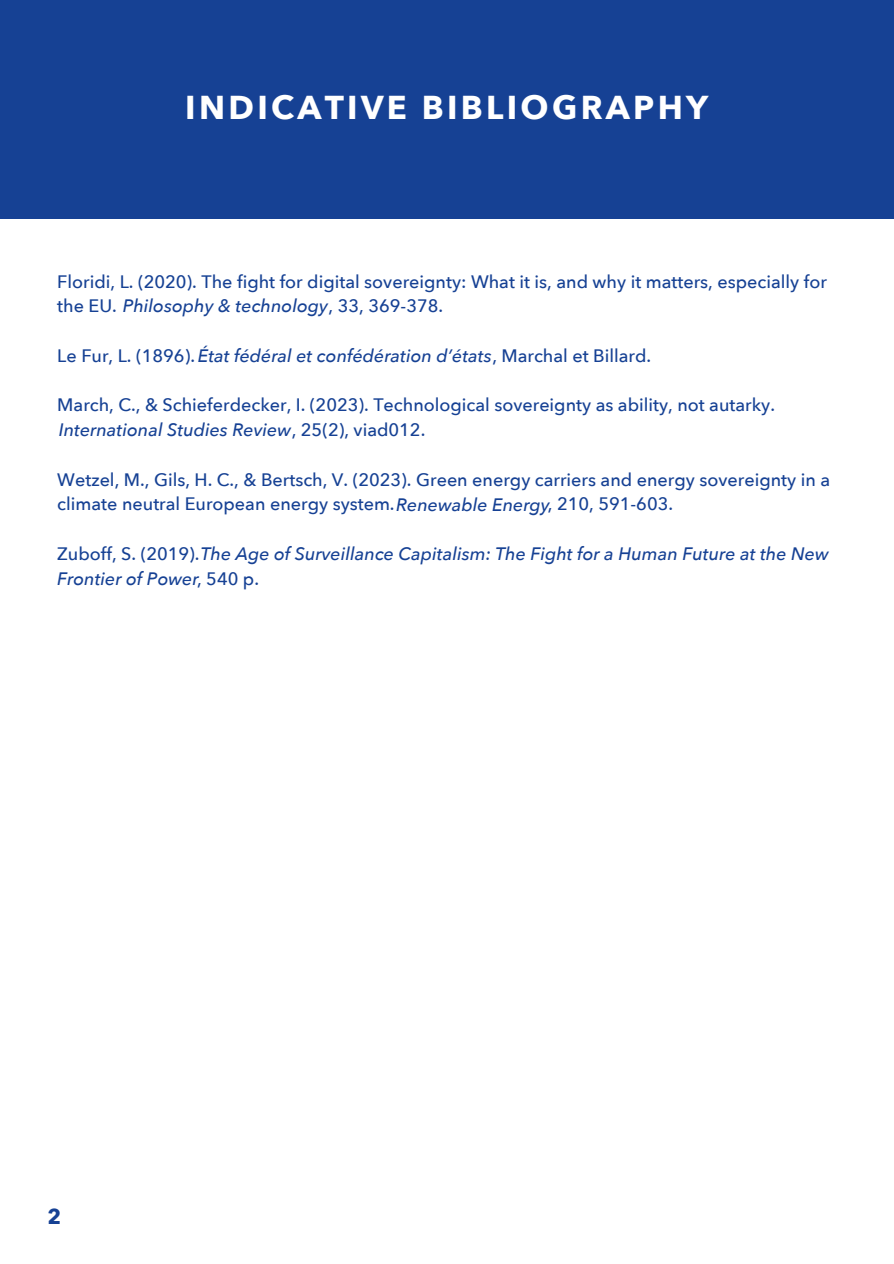
<style>
.page{position:relative;width:894px;height:1264px;background:#fff}
.page>*{position:absolute;margin:0;border:0;box-sizing:border-box;transform-origin:0 0}
.t1{font:700 33px "Avenir Next";letter-spacing:.1em;color:#fff}
.t2{font:700 21.15px "Avenir Next";color:#164194}
.t3{font:500 18px/24.8px "Avenir Next";color:#164194}
.t4{font:italic 500 18px/24.3px "Avenir Next";color:#164194}
.s1{font-style:italic}
.s2{color:#fff}
.s3{font-style:normal}
.s4{font-style:normal;color:#fff}
</style>
<div class="page">
<div style="left:0;top:0;width:893px;height:1263px;background:#164194"></div>
<div style="left:0;top:219px;width:893px;height:1044px;background:#fff"></div>
<h1 class="t1" style="left:185px;top:86px;width:524px">INDICATIVE BIBLIOGRAPHY</h1>
<p class="t3" style="left:57px;top:269px;width:770px">Floridi, L. (2020). The fight for digital sovereignty: What it is, and why it matters, especially for the EU. <span class="s1">Philosophy &amp; technology</span>, 33, 369-378.</p>
<p class="t3" style="left:57px;top:344px;width:595px">Le Fur, L. (1896). <span class="s1">État fédéral et confédération d’états</span>, Marchal et Billard.</p>
<p class="t3" style="left:57px;top:393px;width:719px">March, C., &amp; Schieferdecker, I. (2023). Technological sovereignty as ability, not autarky. <span class="s2">.</span></p>
<p class="t4" style="left:59px;top:418px;width:368px">International Studies Review<span class="s3">, 25(2), viad012.</span></p>
<p class="t3" style="left:57px;top:467px;width:774px">Wetzel, M., Gils, H. C., &amp; Bertsch, V. (2023). Green energy carriers and energy sovereignty in a climate neutral European energy system.<span class="s1">Renewable Energy</span>, 210, 591-603.</p>
<p class="t4" style="left:57px;top:542px;width:772px"><span class="s3">Zuboff, S. (2019).</span>The Age of Surveillance Capitalism: The Fight for a Human Future at the New <span class="s4">.</span></p>
<p class="t4" style="left:57px;top:567px;width:203px">Frontier of Power<span class="s3">, 540 p.</span></p>
<p class="t2" style="left:48px;top:1202px;width:15px">2</p>
</div>
